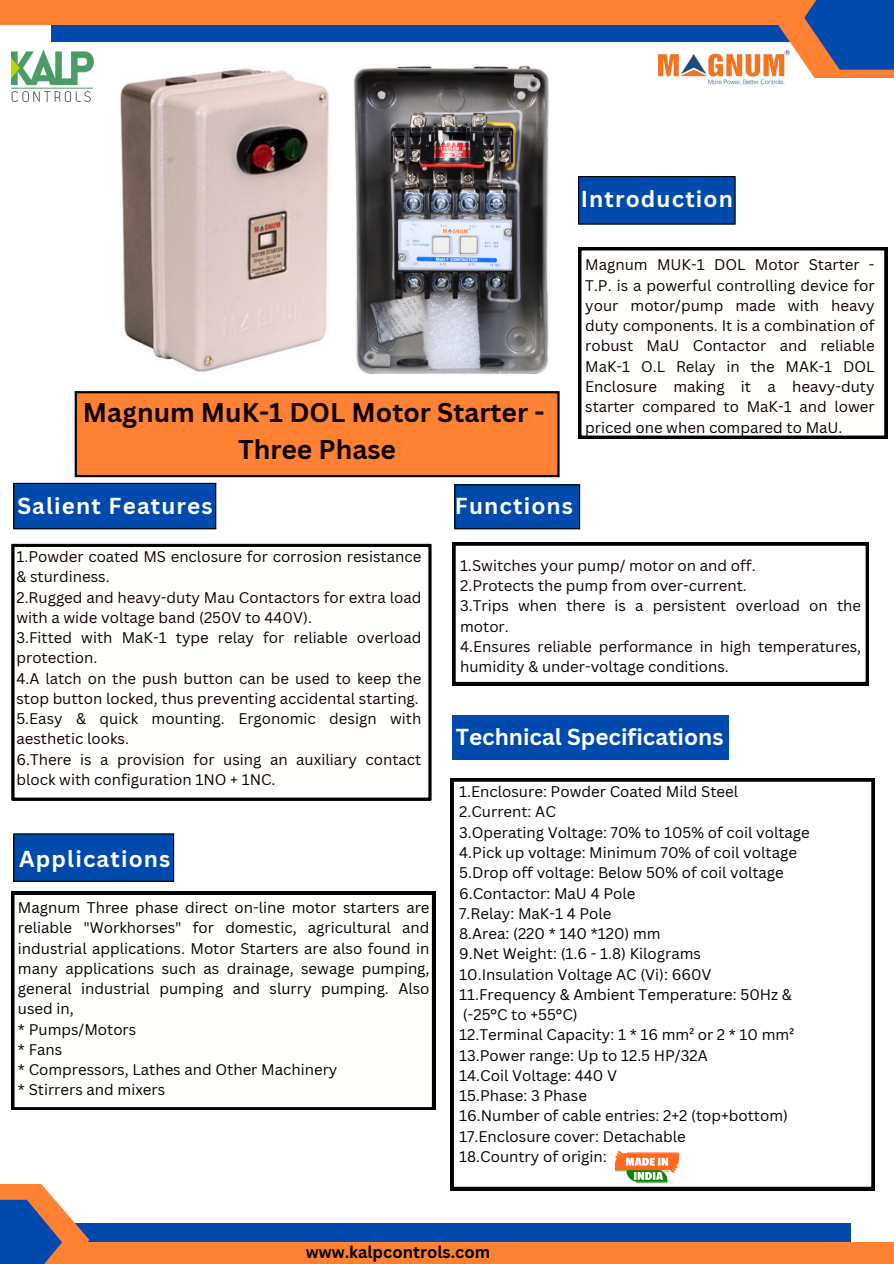
<style>
.page{position:relative;width:894px;height:1264px;background:#fff}
.page>*{position:absolute;margin:0;border:0;box-sizing:border-box;transform-origin:0 0}
.t1{font:700 26.4px/36.3px "Canva Sans";color:#0e0000;text-align:center}
.t2{font:700 22.5px "Canva Sans";letter-spacing:.05em;color:#fff}
.t3{font:700 22.5px "Canva Sans";color:#fffffe}
.t4{font:700 16.5px "Canva Sans";color:#000}
.t5{font:15px/20.2px "Canva Sans";color:#0e0000}
.t6{font:15px/20.2px "Canva Sans";color:#000;text-align:justify}
</style>
<div class="page">
<div style="left:51px;top:0;width:836px;height:41px;background:#004aad"></div>
<div style="left:0;top:1223px;width:851px;height:40px;background:#004aad"></div>
<div style="left:0;top:0;width:893px;height:25px;background:#ff8234"></div>
<div style="left:0;top:1242px;width:893px;height:21px;background:#ff8234"></div>
<svg style="left:766px;top:25px;width:127px;height:53px;fill:#ff8235"></svg>
<svg style="left:804px;top:0;width:89px;height:70px;fill:#004aad"></svg>
<img style="left:11px;top:51px;width:82px;height:50px">
<img style="left:658px;top:50px;width:131px;height:35px">
<svg style="left:0;top:1184px;width:89px;height:58px"></svg>
<svg style="left:0;top:1199px;width:62px;height:64px;fill:#004aad"></svg>
<svg style="left:11px;top:543px;width:420px;height:258px"></svg>
<svg style="left:11px;top:891px;width:424px;height:218px"></svg>
<svg style="left:452px;top:542px;width:416px;height:143px"></svg>
<svg style="left:450px;top:778px;width:424px;height:412px"></svg>
<svg style="left:578px;top:247px;width:309px;height:191px"></svg>
<div style="left:75px;top:392px;width:483px;height:84px;background:#ff8234"></div>
<hr style="left:75px;top:393px;width:2px;height:82px;background:#000">
<hr style="left:557px;top:393px;width:2px;height:82px;background:#000">
<hr style="left:75px;top:391px;width:484px;height:2px;background:#000">
<hr style="left:75px;top:475px;width:484px;height:2px;background:#000">
<img style="left:613px;top:1150px;width:67px;height:33px">
<img style="left:354px;top:65px;width:195px;height:309px">
<img style="left:120px;top:68px;width:209px;height:304px">
<div style="left:578px;top:176px;width:157px;height:48px;background:#004aad"></div>
<hr style="left:578px;top:177px;width:1px;height:46px;background:#000">
<hr style="left:734px;top:177px;width:1px;height:46px;background:#000">
<hr style="left:578px;top:176px;width:157px;height:1px;background:#000">
<hr style="left:578px;top:223px;width:157px;height:2px;background:#000">
<div style="left:14px;top:833px;width:160px;height:48px;background:#004aad"></div>
<hr style="left:13px;top:834px;width:1px;height:46px;background:#000">
<hr style="left:173px;top:834px;width:1px;height:46px;background:#000">
<hr style="left:13px;top:833px;width:161px;height:1px;background:#000">
<hr style="left:13px;top:880px;width:161px;height:1px;background:#000">
<div style="left:14px;top:483px;width:202px;height:46px;background:#004aad"></div>
<hr style="left:13px;top:484px;width:1px;height:44px;background:#000">
<hr style="left:215px;top:484px;width:1px;height:44px;background:#000">
<hr style="left:13px;top:483px;width:203px;height:1px;background:#000">
<hr style="left:13px;top:528px;width:203px;height:1px;background:#000">
<div style="left:454px;top:484px;width:125px;height:45px;background:#004aad"></div>
<hr style="left:454px;top:485px;width:1px;height:43px;background:#000">
<hr style="left:579px;top:485px;width:1px;height:43px;background:#000">
<hr style="left:454px;top:484px;width:126px;height:1px;background:#000">
<hr style="left:454px;top:528px;width:126px;height:1px;background:#000">
<div style="left:452px;top:715px;width:276px;height:44px;background:#004aad"></div>
<p class="t2" style="left:580px;top:182px;width:154px">Introduction</p>
<p class="t1" style="left:83px;top:394px;width:463px">Magnum MuK-1 DOL Motor Starter -<br>Three Phase</p>
<h2 class="t5" style="left:585px;top:254px;width:291px;text-align:justify">Magnum MUK-1 DOL Motor Starter - T.P. is a powerful controlling device for your motor/pump made with heavy duty components. It is a combination of robust MaU Contactor and reliable MaK-1 O.L Relay in the MAK-1 DOL Enclosure making it a heavy-duty starter compared to MaK-1 and lower priced one when compared to MaU.</h2>
<p class="t2" style="left:17px;top:490px;width:197px">Salient Features</p>
<p class="t2" style="left:455px;top:490px;width:120px">Functions</p>
<p class="t5" style="left:16px;top:546px;width:406px">1.Powder coated MS enclosure for corrosion resistance &amp; sturdiness.</p>
<p class="t5" style="left:16px;top:586px;width:406px">2.Rugged and heavy-duty Mau Contactors for extra load with a wide voltage band (250V to 440V).</p>
<p class="t5" style="left:16px;top:627px;width:406px">3.Fitted with MaK-1 type relay for reliable overload protection.</p>
<p class="t5" style="left:16px;top:667px;width:406px">4.A latch on the push button can be used to keep the stop button locked, thus preventing accidental starting.</p>
<p class="t5" style="left:16px;top:708px;width:406px">5.Easy &amp; quick mounting. Ergonomic design with aesthetic looks.</p>
<p class="t5" style="left:16px;top:748px;width:406px">6.There is a provision for using an auxiliary contact block with configuration 1NO + 1NC.</p>
<p class="t2" style="left:19px;top:842px;width:153px">Applications</p>
<p class="t6" style="left:18px;top:897px;width:413px">Magnum Three phase direct on-line motor starters are reliable "Workhorses" for domestic, agricultural and industrial applications. Motor Starters are also found in many applications such as drainage, sewage pumping, general industrial pumping and slurry pumping. Also used in,</p>
<p class="t6" style="left:18px;top:1018px;width:120px">* Pumps/Motors</p>
<h2 class="t6" style="left:18px;top:1038px;width:46px">* Fans</h2>
<p class="t6" style="left:18px;top:1059px;width:321px">* Compressors, Lathes and Other Machinery</p>
<h1 class="t6" style="left:18px;top:1079px;width:149px">* Stirrers and mixers</h1>
<h2 class="t5" style="left:460px;top:555px;width:297px">1.Switches your pump/ motor on and off.</h2>
<h2 class="t5" style="left:460px;top:575px;width:288px">2.Protects the pump from over-current.</h2>
<p class="t5" style="left:460px;top:595px;width:402px">3.Trips when there is a persistent overload on the motor.</p>
<p class="t5" style="left:460px;top:636px;width:402px">4.Ensures reliable performance in high temperatures, humidity &amp; under-voltage conditions.</p>
<h3 class="t3" style="left:455px;top:721px;width:269px">Technical Specifications</h3>
<p class="t6" style="left:459px;top:781px;width:280px">1.Enclosure: Powder Coated Mild Steel</p>
<p class="t6" style="left:459px;top:801px;width:98px">2.Current: AC</p>
<p class="t6" style="left:459px;top:821px;width:352px">3.Operating Voltage: 70% to 105% of coil voltage</p>
<p class="t6" style="left:459px;top:842px;width:339px">4.Pick up voltage: Minimum 70% of coil voltage</p>
<p class="t6" style="left:459px;top:862px;width:326px">5.Drop off voltage: Below 50% of coil voltage</p>
<p class="t6" style="left:459px;top:882px;width:178px">6.Contactor: MaU 4 Pole</p>
<p class="t6" style="left:459px;top:902px;width:154px">7.Relay: MaK-1 4 Pole</p>
<p class="t6" style="left:459px;top:923px;width:203px">8.Area: (220 * 140 *120) mm</p>
<p class="t6" style="left:459px;top:943px;width:243px">9.Net Weight: (1.6 - 1.8) Kilograms</p>
<p class="t6" style="left:459px;top:963px;width:254px">10.Insulation Voltage AC (Vi): 660V</p>
<p class="t6" style="left:459px;top:983px;width:334px">11.Frequency &amp; Ambient Temperature: 50Hz &amp;</p>
<p class="t6" style="left:463px;top:1004px;width:116px">(-25°C to +55°C)</p>
<p class="t6" style="left:459px;top:1024px;width:336px">12.Terminal Capacity: 1 * 16 mm² or 2 * 10 mm²</p>
<p class="t6" style="left:459px;top:1044px;width:250px">13.Power range: Up to 12.5 HP/32A</p>
<p class="t6" style="left:459px;top:1064px;width:159px">14.Coil Voltage: 440 V</p>
<p class="t6" style="left:459px;top:1085px;width:129px">15.Phase: 3 Phase</p>
<p class="t6" style="left:459px;top:1105px;width:330px">16.Number of cable entries: 2+2 (top+bottom)</p>
<p class="t6" style="left:459px;top:1125px;width:228px">17.Enclosure cover: Detachable</p>
<p class="t6" style="left:459px;top:1145px;width:149px">18.Country of origin:</p>
<p class="t4" style="left:305px;top:1239px;width:186px">www.kalpcontrols.com</p>
</div>
